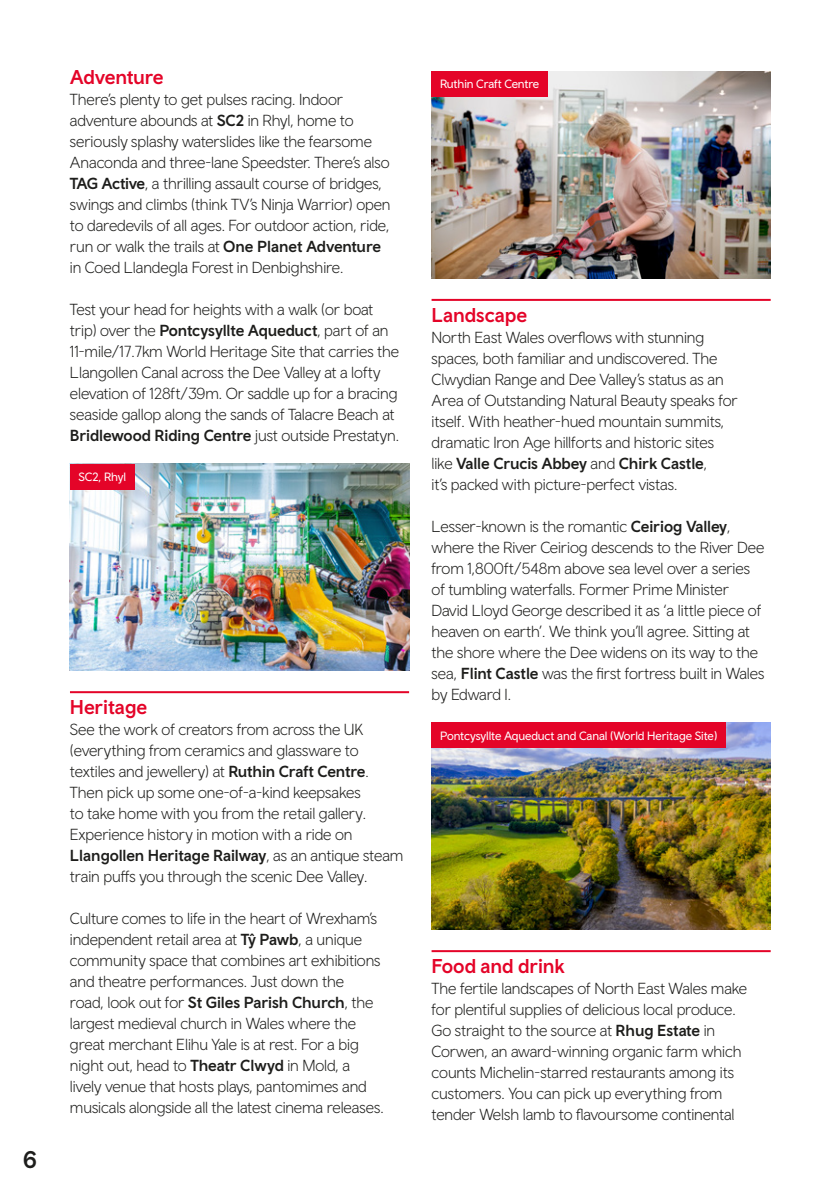
<style>
.page{position:relative;width:840px;height:1191px;background:#fff}
.page>*{position:absolute;margin:0;border:0;box-sizing:border-box;transform-origin:0 0}
.t1{font:500 24px "Wales Sans Body";color:#1d1d1b}
.t2{font:500 20px "Wales Sans Body";letter-spacing:-.005em;color:#e40428}
.t3{font:300 16px/21px "Wales Sans Body";letter-spacing:-.01em;color:#1d1d1b}
.t4{font:12px "Wales Sans Body";letter-spacing:-.01em;color:#fff}
.s1{font-weight:500}
</style>
<div class="page">
<img style="left:70px;top:464px;width:339px;height:206px">
<div style="left:70px;top:464px;width:64px;height:25px;background:#e40428"></div>
<hr style="left:70px;top:691px;width:339px;height:2px;background:#e40428">
<img style="left:431px;top:71px;width:339px;height:207px">
<div style="left:431px;top:71px;width:116px;height:26px;background:#e40428"></div>
<hr style="left:431px;top:299px;width:339px;height:2px;background:#e40428">
<img style="left:431px;top:722px;width:339px;height:207px">
<div style="left:431px;top:722px;width:294px;height:26px;background:#e40428"></div>
<hr style="left:431px;top:950px;width:339px;height:2px;background:#e40428">
<h1 class="t1" style="left:23px;top:1144px;width:15px">6</h1>
<p class="t2" style="left:70px;top:65px;width:95px">Adventure</p>
<p class="t3" style="left:70px;top:88px;width:322px">There’s plenty to get pulses racing. Indoor adventure abounds at <span class="s1">SC2</span> in Rhyl, home to seriously splashy waterslides like the fearsome Anaconda and three-lane Speedster. There’s also <span class="s1">TAG Active</span>, a thrilling assault course of bridges, swings and climbs (think TV’s Ninja Warrior) open to daredevils of all ages. For outdoor action, ride, run or walk the trails at <span class="s1">One Planet Adventure </span>in Coed Llandegla Forest in Denbighshire.</p>
<p class="t3" style="left:70px;top:298px;width:330px">Test your head for heights with a walk (or boat trip) over the <span class="s1">Pontcysyllte Aqueduct</span>, part of an 11-mile/17.7km World Heritage Site that carries the Llangollen Canal across the Dee Valley at a lofty elevation of 128ft/39m. Or saddle up for a bracing seaside gallop along the sands of Talacre Beach at <span class="s1">Bridlewood Riding Centre</span> just outside Prestatyn.</p>
<p class="t4" style="left:78px;top:469px;width:49px">SC2, Rhyl</p>
<p class="t2" style="left:70px;top:695px;width:79px">Heritage</p>
<p class="t3" style="left:70px;top:718px;width:335px">See the work of creators from across the UK (everything from ceramics and glassware to textiles and jewellery) at <span class="s1">Ruthin Craft Centre</span>.<br>Then pick up some one-of-a-kind keepsakes<br>to take home with you from the retail gallery.<br>Experience history in motion with a ride on <span class="s1">Llangollen Heritage Railway</span>, as an antique steam train puffs you through the scenic Dee Valley.</p>
<p class="t3" style="left:70px;top:907px;width:315px">Culture comes to life in the heart of Wrexham’s independent retail area at <span class="s1">Tŷ Pawb</span>, a unique community space that combines art exhibitions and theatre performances. Just down the<br>road, look out for <span class="s1">St Giles Parish Church</span>, the largest medieval church in Wales where the great merchant Elihu Yale is at rest. For a big night out, head to <span class="s1">Theatr Clwyd</span> in Mold, a lively venue that hosts plays, pantomimes and musicals alongside all the latest cinema releases.</p>
<p class="t4" style="left:440px;top:77px;width:101px">Ruthin Craft Centre</p>
<p class="t2" style="left:431px;top:303px;width:97px">Landscape</p>
<p class="t3" style="left:431px;top:326px;width:307px">North East Wales overflows with stunning spaces, both familiar and undiscovered. The Clwydian Range and Dee Valley’s status as an Area of Outstanding Natural Beauty speaks for itself. With heather-hued mountain summits, dramatic Iron Age hillforts and historic sites like <span class="s1">Valle Crucis Abbey</span> and <span class="s1">Chirk Castle</span>,<br>it’s packed with picture-perfect vistas.</p>
<p class="t3" style="left:431px;top:515px;width:334px">Lesser-known is the romantic <span class="s1">Ceiriog Valley</span>, where the River Ceiriog descends to the River Dee from 1,800ft/548m above sea level over a series of tumbling waterfalls. Former Prime Minister David Lloyd George described it as ‘a little piece of heaven on earth’. We think you’ll agree. Sitting at the shore where the Dee widens on its way to the sea, <span class="s1">Flint Castle</span> was the first fortress built in Wales by Edward I.</p>
<p class="t4" style="left:440px;top:728px;width:278px">Pontcysyllte Aqueduct and Canal (World Heritage Site)</p>
<p class="t2" style="left:431px;top:954px;width:135px">Food and drink</p>
<p class="t3" style="left:431px;top:977px;width:317px">The fertile landscapes of North East Wales make for plentiful supplies of delicious local produce.<br>Go straight to the source at <span class="s1">Rhug Estate</span> in Corwen, an award-winning organic farm which counts Michelin-starred restaurants among its customers. You can pick up everything from tender Welsh lamb to flavoursome continental</p>
</div>
